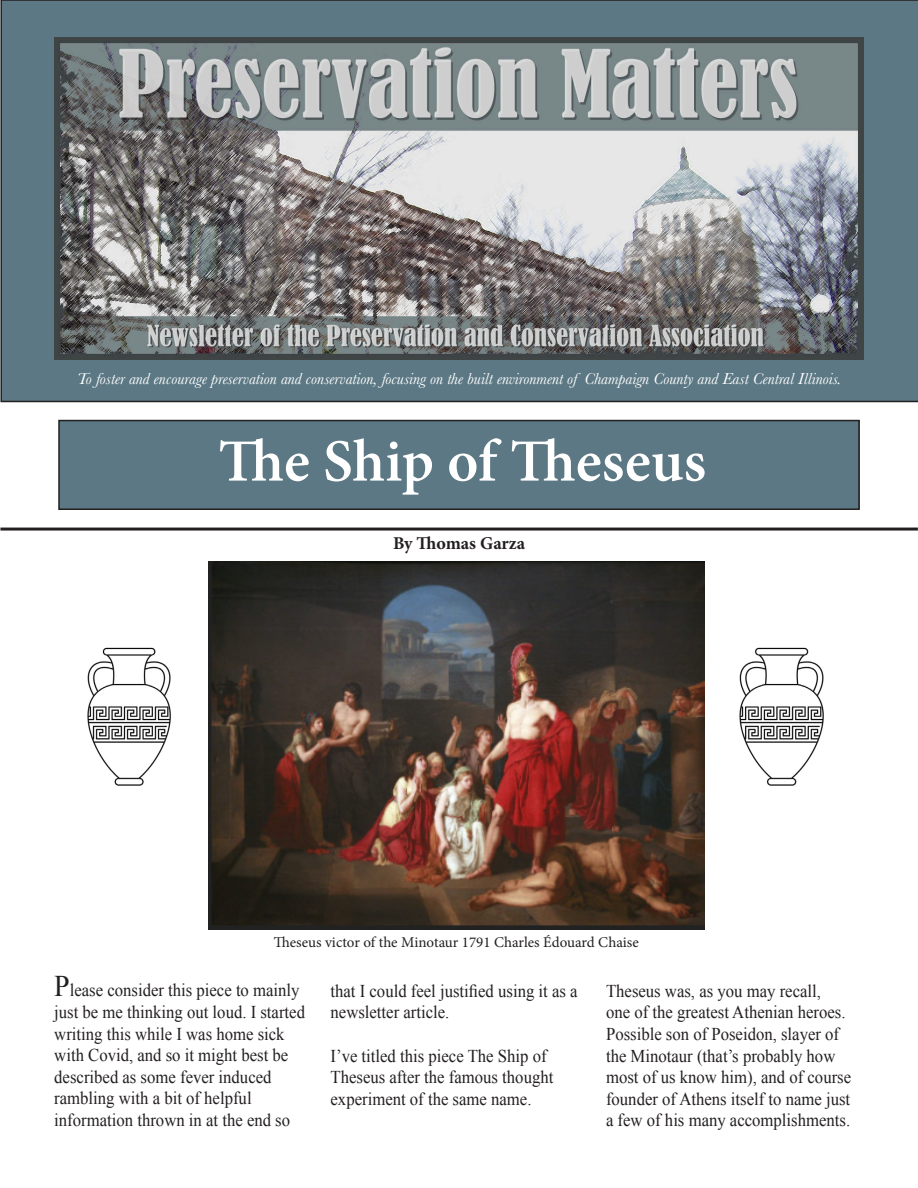
<style>
.page{position:relative;width:918px;height:1188px;background:#fff}
.page>*{position:absolute;margin:0;border:0;box-sizing:border-box;transform-origin:0 0}
.BYLINE{font:600 60px "Minion Pro";color:#fff}
.t1{font:18px/21.6px "Times New Roman";color:#231f20;scale:.93 1}
.t2{font:700 18px "Minion Pro";color:#231f20}
.t3{font:italic 16.5px "Baskerville";color:#fff}
.t4{font:15px "Minion Pro";color:#231f20}
.s1{font-size:30px}
</style>
<div class="page">
<div style="left:0;top:0;width:918px;height:402px;background:#5b7884"></div>
<img style="left:55px;top:38px;width:809px;height:321px">
<div style="left:59px;top:421px;width:800px;height:88px;background:#5b7884"></div>
<div style="left:58px;top:420px;width:802px;height:90px;border:2px solid #231f20"></div>
<hr style="left:0;top:528px;width:918px;height:3px;background:#231f20">
<img style="left:208px;top:561px;width:497px;height:369px">
<img style="left:87px;top:647px;width:84px;height:139px">
<img style="left:739px;top:647px;width:85px;height:139px">
<p class="t3" style="left:77px;top:367px;width:766px">To foster and encourage preservation and conservation, focusing on the built environment of Champaign County and East Central Illinois.</p>
<p class="BYLINE" style="left:218px;top:420px;width:489px">The Ship of Theseus</p>
<p class="t2" style="left:393px;top:531px;width:134px">By Thomas Garza</p>
<p class="t4" style="left:274px;top:932px;width:366px">Theseus victor of the Minotaur 1791 Charles Édouard Chaise</p>
<p class="t1" style="left:54px;top:979px;width:271px"><span class="s1">P</span>lease consider this piece to mainly just be me thinking out loud. I started writing this while I was home sick with Covid, and so it might best be described as some fever induced rambling with a bit of helpful information thrown in at the end so</p>
<p class="t1" style="left:331px;top:980px;width:267px">that I could feel justified using it as a newsletter article.</p>
<p class="t1" style="left:331px;top:1045px;width:241px">I’ve titled this piece The Ship of<br>Theseus after the famous thought experiment of the same name.</p>
<p class="t1" style="left:606px;top:980px;width:265px">Theseus was, as you may recall,<br>one of the greatest Athenian heroes.<br>Possible son of Poseidon, slayer of the Minotaur (that’s probably how most of us know him), and of course founder of Athens itself to name just a few of his many accomplishments.</p>
</div>
